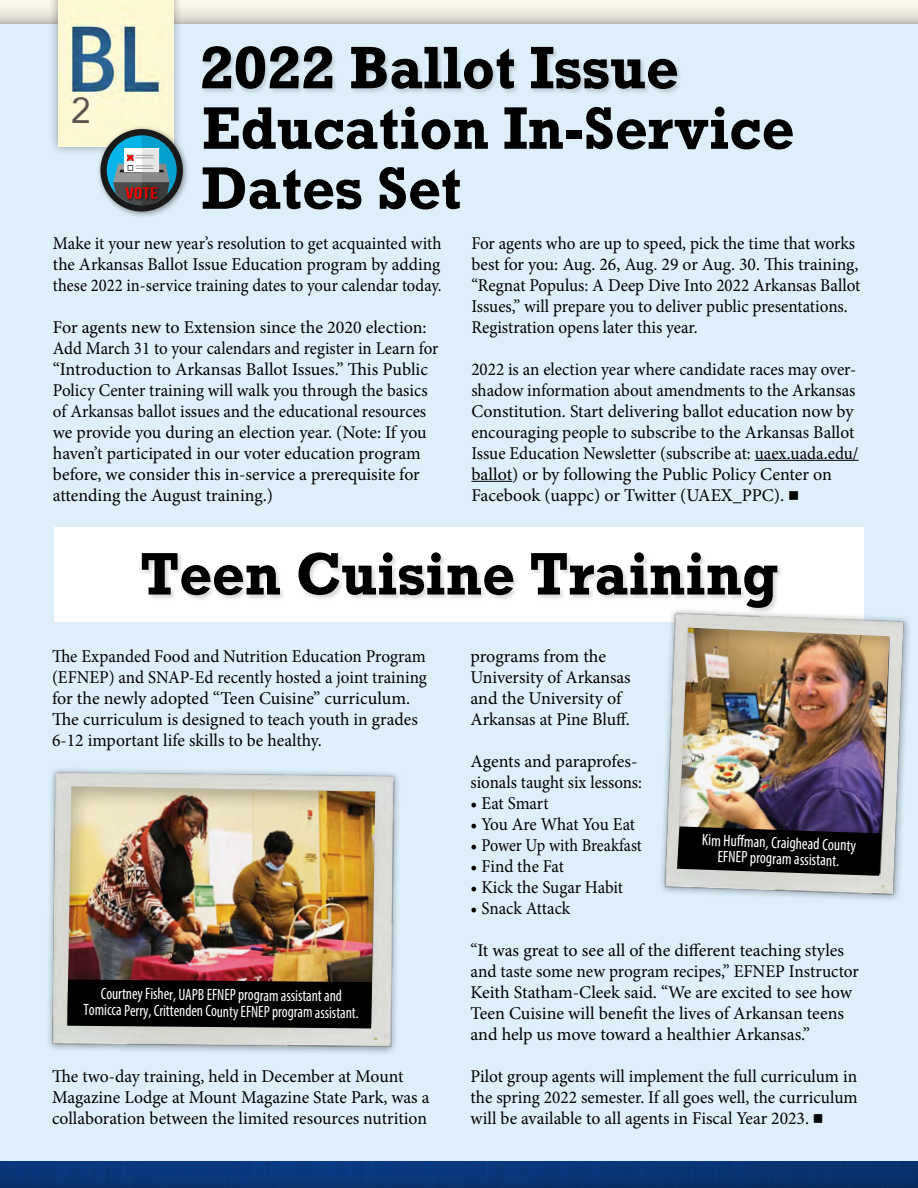
<style>
.page{position:relative;width:918px;height:1188px;background:#fff}
.page>*{position:absolute;margin:0;border:0;box-sizing:border-box;transform-origin:0 0}
.t1{font:700 56.25px/60.3px "Rockwell";color:#000;scale:.95 1}
.t2{font:36px "Avenir";color:#5e514e}
.t3{font:18px/21px "Minion Pro";color:#000}
.t4{font:18px/21px "Minion Pro";color:#000;scale:.95 1}
.t5{font:18px/21px "Minion Pro";color:#000;text-align:justify;scale:.96 1}
.t6{font:condensed 16.5px/16.5px "Myriad Pro";color:#fff;text-align:center;scale:.92 1}
.t7{font:condensed 16.5px/15.8px "Myriad Pro";color:#fff;text-align:center;scale:.95 1}
</style>
<div class="page">
<div style="left:0;top:23px;width:918px;height:1138px;background:#deeffa"></div>
<svg style="left:0;top:0;width:918px;height:23px;background:#eae7dd"></svg>
<div style="left:201px;top:46px;width:482px;height:49px;background:#000;opacity:.15"></div>
<div style="left:48px;top:0;width:135px;height:156px;background:#000;opacity:.35"></div>
<img style="left:58px;top:0;width:115px;height:147px">
<hr style="left:755px;top:460px;width:104px;height:1px;background:#000">
<hr style="left:471px;top:481px;width:41px;height:1px;background:#000">
<img style="left:28px;top:753px;width:388px;height:303px">
<img style="left:67px;top:786px;width:309px;height:245px">
<svg style="left:67px;top:979px;width:305px;height:49px;background:#090706"></svg>
<div style="left:54px;top:528px;width:810px;height:94px;background:#fff"></div>
<img style="left:648px;top:608px;width:270px;height:297px">
<img style="left:677px;top:626px;width:215px;height:247px">
<svg style="left:677px;top:826px;width:204px;height:50px;background:#171617"></svg>
<div style="left:141px;top:552px;width:642px;height:62px;background:#000;opacity:.15"></div>
<div style="left:0;top:1161px;width:918px;height:27px;background:linear-gradient(to right,#0a387e,#09316e)"></div>
<div style="left:97px;top:125px;width:93px;height:93px;background:#000;opacity:.4"></div>
<svg style="left:100px;top:129px;width:83px;height:83px;background:#6e8890"></svg>
<h2 class="t2" style="left:71px;top:82px;width:22px">2</h2>
<h1 class="t1" style="left:200px;top:37px;width:627px">2022 Ballot Issue<br>Education In-Service<br>Dates Set</h1>
<p class="t4" style="left:53px;top:232px;width:411px;text-align:justify">Make it your new year’s resolution to get acquainted with the Arkansas Ballot Issue Education program by adding these 2022 in-service training dates to your calendar today.</p>
<p class="t3" style="left:53px;top:316px;width:387px">For agents new to Extension since the 2020 election:<br>Add March 31 to your calendars and register in Learn for “Introduction to Arkansas Ballot Issues.” This Public Policy Center training will walk you through the basics of Arkansas ballot issues and the educational resources we provide you during an election year. (Note: If you haven’t participated in our voter education program before, we consider this in-service a prerequisite for attending the August training.)</p>
<p class="t4" style="left:471px;top:232px;width:411px">For agents who are up to speed, pick the time that works best for you: Aug. 26, Aug. 29 or Aug. 30. This training, “Regnat Populus: A Deep Dive Into 2022 Arkansas Ballot Issues,” will prepare you to deliver public presentations.<br>Registration opens later this year.</p>
<p class="t4" style="left:471px;top:358px;width:409px">2022 is an election year where candidate races may over&shy;shadow information about amendments to the Arkansas Constitution. Start delivering ballot education now by encouraging people to subscribe to the Arkansas Ballot Issue Education Newsletter (subscribe at: uaex.uada.edu/ ballot) or by following the Public Policy Center on Facebook (uappc) or Twitter (UAEX_PPC). ■</p>
<h2 class="t1" style="left:140px;top:543px;width:673px">Teen Cuisine Training</h2>
<p class="t4" style="left:52px;top:646px;width:396px">The Expanded Food and Nutrition Education Program (EFNEP) and SNAP-Ed recently hosted a joint training for the newly adopted “Teen Cuisine” curriculum.<br>The curriculum is designed to teach youth in grades 6-12 important life skills to be healthy.</p>
<p class="t6" style="left:84px;top:984px;width:301px;rotate:1deg">Courtney Fisher, UAPB EFNEP program assistant and<br>Tomicca Perry, Crittenden County EFNEP program assistant.</p>
<p class="t3" style="left:52px;top:1066px;width:379px">The two-day training, held in December at Mount<br>Magazine Lodge at Mount Magazine State Park, was a collaboration between the limited resources nutrition</p>
<p class="t3" style="left:471px;top:646px;width:162px">programs from the<br>University of Arkansas and the University of<br>Arkansas at Pine Bluff.</p>
<p class="t3" style="left:471px;top:751px;width:173px">Agents and paraprofes&shy;sionals taught six lessons:</p>
<p class="t3" style="left:471px;top:793px;width:80px">• Eat Smart</p>
<p class="t3" style="left:471px;top:814px;width:166px">• You Are What You Eat</p>
<p class="t3" style="left:471px;top:835px;width:173px">• Power Up with Breakfast</p>
<p class="t3" style="left:471px;top:856px;width:95px">• Find the Fat</p>
<p class="t3" style="left:471px;top:877px;width:154px">• Kick the Sugar Habit</p>
<p class="t3" style="left:471px;top:898px;width:101px">• Snack Attack</p>
<p class="t3" style="left:471px;top:940px;width:390px">“It was great to see all of the different teaching styles and taste some new program recipes,” EFNEP Instructor Keith Statham-Cleek said. “We are excited to see how Teen Cuisine will benefit the lives of Arkansan teens and help us move toward a healthier Arkansas.”</p>
<p class="t5" style="left:471px;top:1066px;width:405px">Pilot group agents will implement the full curriculum in the spring 2022 semester. If all goes well, the curriculum will be available to all agents in Fiscal Year 2023. ■</p>
<p class="t7" style="left:702px;top:832px;width:164px;rotate:2deg">Kim Huff man, Craighead County<br>EFNEP program assistant.</p>
</div>
